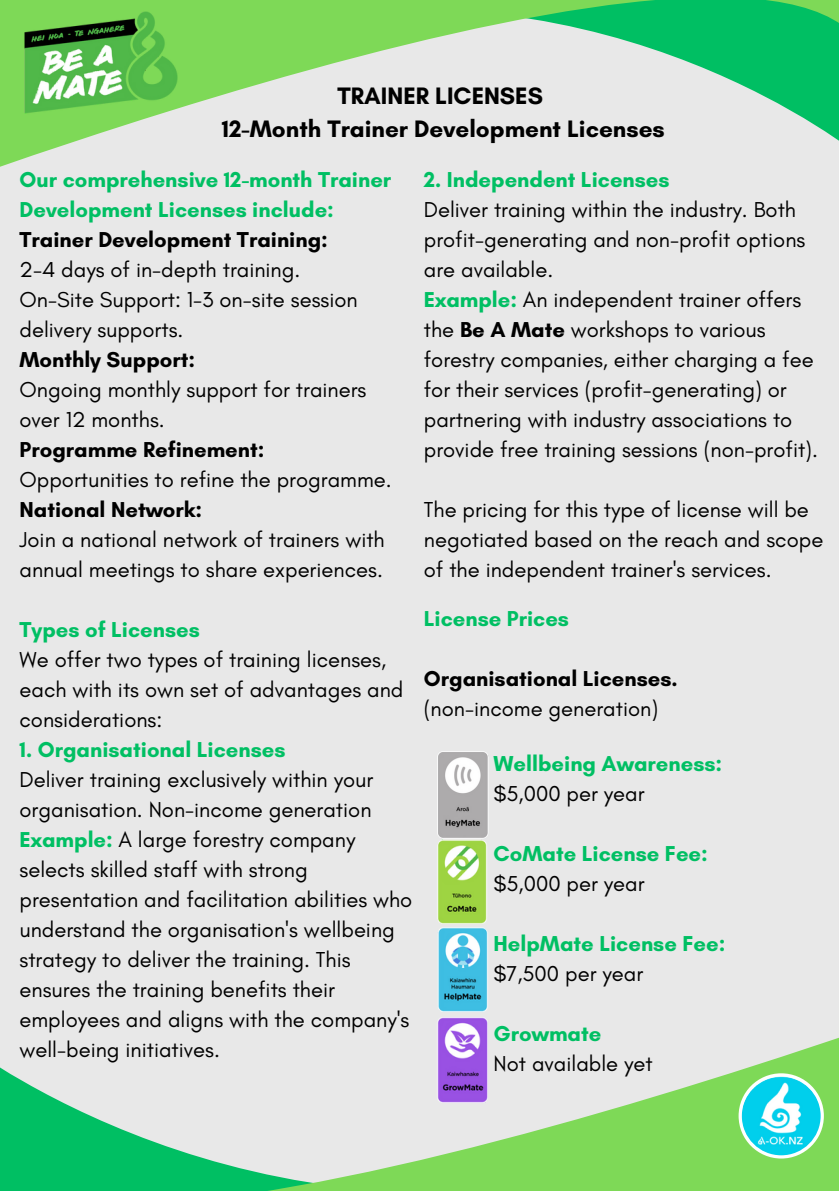
<style>
.page{position:relative;width:839px;height:1191px;background:#fff}
.page>*{position:absolute;margin:0;border:0;box-sizing:border-box;transform-origin:0 0}
.t1{font:700 24.2px/33px "Glacial Indifference";color:#000;text-align:center}
.t2{font:22px/30px "Glacial Indifference";color:#000}
.t3{font:700 22px/30px "Glacial Indifference";color:#00bf63}
.t4{font:700 22px/30px "Glacial Indifference";color:#000}
.s1{font-weight:700}
.s2{font-weight:700;color:#00bf63}
.s3{font-weight:400}
</style>
<div class="page">
<div style="left:0;top:0;width:838px;height:1191px;background:#e8e8e8"></div>
<svg style="left:0;top:1020px;width:838px;height:171px"></svg>
<svg style="left:0;top:0;width:838px;height:167px"></svg>
<svg style="left:738px;top:1073px;width:85px;height:86px"></svg>
<svg style="left:739px;top:1074px;width:83px;height:83px"></svg>
<img style="left:741px;top:1077px;width:79px;height:78px;border-radius:50%">
<img style="left:10px;top:0;width:183px;height:129px">
<img style="left:437px;top:751px;width:51px;height:87px">
<img style="left:437px;top:840px;width:50px;height:84px">
<img style="left:438px;top:928px;width:50px;height:84px">
<img style="left:436px;top:1017px;width:51px;height:86px">
<p class="t1" style="left:222px;top:79px;width:444px">TRAINER LICENSES<br>12-Month Trainer Development Licenses</p>
<p class="t3" style="left:20px;top:164px;width:373px">Our comprehensive 12-month Trainer<br>Development Licenses include:</p>
<p class="t4" style="left:20px;top:224px;width:310px">Trainer Development Training:</p>
<p class="t2" style="left:20px;top:254px;width:282px">2-4 days of in-depth training.</p>
<p class="t2" style="left:20px;top:284px;width:340px">On-Site Support: 1-3 on-site session delivery supports.</p>
<p class="t4" style="left:20px;top:344px;width:177px">Monthly Support:</p>
<p class="t2" style="left:20px;top:374px;width:348px">Ongoing monthly support for trainers over 12 months.</p>
<p class="t2" style="left:20px;top:434px;width:373px"><span class="s1">Programme Refinement:<br></span>Opportunities to refine the programme.</p>
<p class="t4" style="left:20px;top:494px;width:184px">National Network:</p>
<p class="t2" style="left:20px;top:524px;width:367px">Join a national network of trainers with annual meetings to share experiences.</p>
<p class="t3" style="left:20px;top:614px;width:182px">Types of Licenses</p>
<p class="t2" style="left:20px;top:644px;width:385px">We offer two types of training licenses, each with its own set of advantages and considerations:</p>
<p class="t3" style="left:20px;top:734px;width:267px">1. Organisational Licenses</p>
<p class="t2" style="left:20px;top:764px;width:355px">Deliver training exclusively within your organisation. Non-income generation</p>
<p class="t2" style="left:20px;top:824px;width:394px"><span class="s2">Example:</span> A large forestry company selects skilled staff with strong presentation and facilitation abilities who understand the organisation's wellbeing strategy to deliver the training. This ensures the training benefits their employees and aligns with the company's well-being initiatives.</p>
<p class="t3" style="left:424px;top:164px;width:247px">2. Independent Licenses</p>
<p class="t2" style="left:424px;top:194px;width:383px">Deliver training within the industry. Both profit-generating and non-profit options are available.</p>
<p class="t2" style="left:424px;top:284px;width:395px"><span class="s2">Example:</span> An independent trainer offers the <span class="s1">Be A Mate</span> workshops to various forestry companies, either charging a fee for their services (profit-generating) or partnering with industry associations to provide free training sessions (non-profit).</p>
<p class="t2" style="left:424px;top:494px;width:401px">The pricing for this type of license will be negotiated based on the reach and scope of the independent trainer's services.</p>
<p class="t3" style="left:424px;top:603px;width:147px">License Prices</p>
<p class="t4" style="left:424px;top:663px;width:255px">Organisational Licenses. <span class="s3">(non-income generation)</span></p>
<p class="t3" style="left:493px;top:749px;width:230px">Wellbeing Awareness:</p>
<p class="t2" style="left:493px;top:779px;width:153px">$5,000 per year</p>
<p class="t3" style="left:493px;top:839px;width:216px">CoMate License Fee:</p>
<p class="t2" style="left:493px;top:869px;width:153px">$5,000 per year</p>
<h1 class="t3" style="left:493px;top:929px;width:233px">HelpMate License Fee:</h1>
<p class="t2" style="left:493px;top:959px;width:151px">$7,500 per year</p>
<p class="t3" style="left:493px;top:1019px;width:109px">Growmate</p>
<p class="t2" style="left:493px;top:1049px;width:161px">Not available yet</p>
</div>
